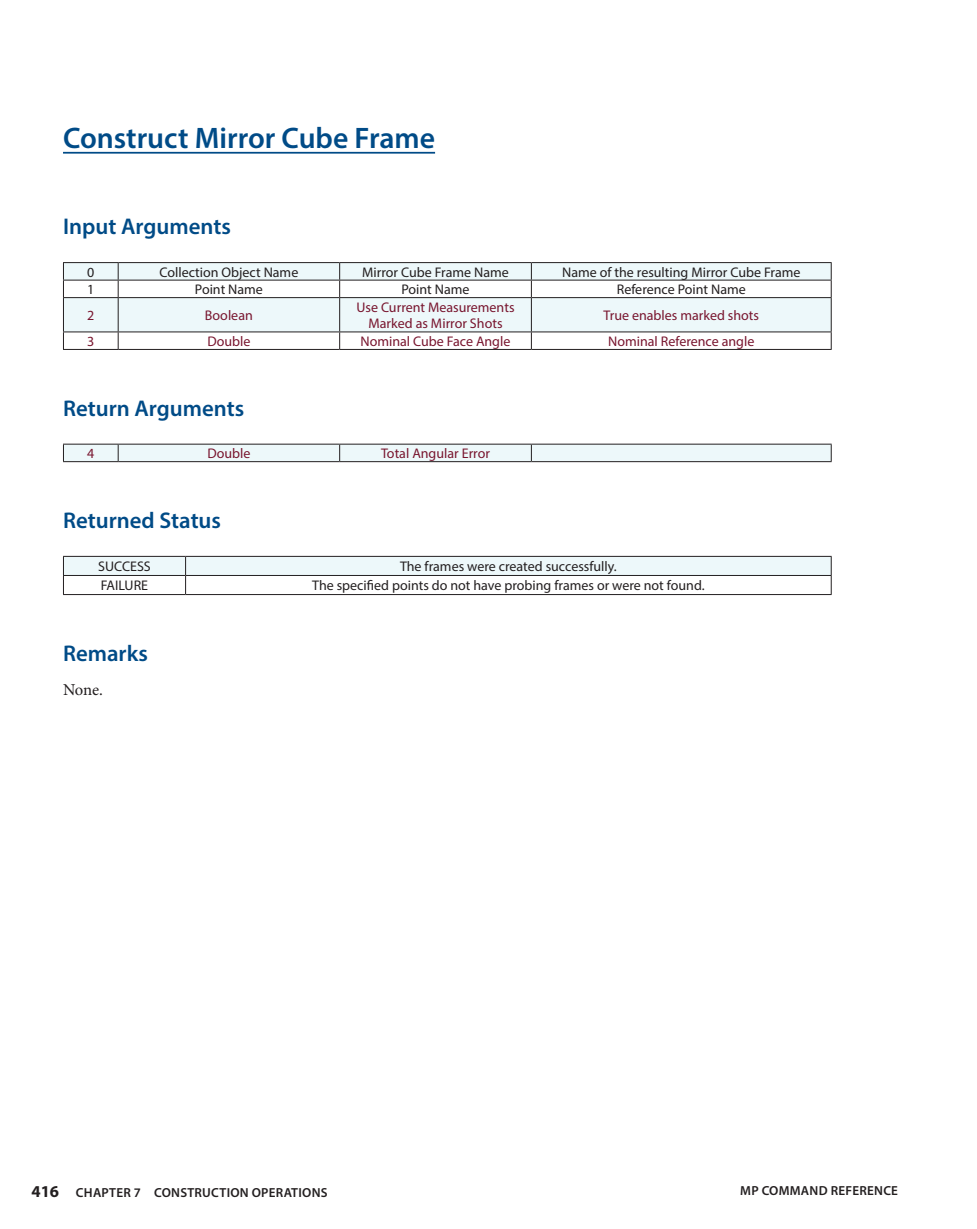
<style>
.page{position:relative;width:977px;height:1229px;background:#fff}
.page>*{position:absolute;margin:0;border:0;box-sizing:border-box;transform-origin:0 0}
.MP_Command_2{font:600 29.75px "Myriad Pro";color:#004b87}
.Sections{font:600 22.75px "Myriad Pro";color:#004b87}
.t1{font:16.62px "Minion Pro";color:#231f20}
.Cell_Body{font:14px "Myriad Pro";color:#231f20}
.Cell_Body-2{font:14px/16.8px "Myriad Pro";color:#78152e;text-align:center}
.t2{font:600 13.12px "Myriad Pro";letter-spacing:.02em;color:#231f20}
.s1{font-weight:700;font-size:16.62px}
</style>
<div class="page">
<hr style="left:63px;top:152px;width:372px;height:2px;background:#004b87">
<svg style="left:64px;top:263px;width:766px;height:68px;fill:#edf8fa"></svg>
<hr style="left:63px;top:262px;width:55px;height:1px;background:#231f20">
<hr style="left:118px;top:262px;width:222px;height:1px;background:#231f20">
<hr style="left:340px;top:262px;width:191px;height:1px;background:#231f20">
<hr style="left:531px;top:262px;width:300px;height:1px;background:#231f20">
<hr style="left:63px;top:280px;width:55px;height:1px;background:#231f20">
<svg style="left:63px;top:263px;width:1px;height:34px"></svg>
<hr style="left:118px;top:280px;width:222px;height:1px;background:#231f20">
<svg style="left:118px;top:263px;width:1px;height:34px"></svg>
<hr style="left:340px;top:280px;width:191px;height:1px;background:#231f20">
<svg style="left:339px;top:263px;width:1px;height:34px"></svg>
<hr style="left:531px;top:280px;width:300px;height:1px;background:#231f20">
<svg style="left:531px;top:263px;width:1px;height:34px"></svg>
<svg style="left:830px;top:263px;width:1px;height:34px"></svg>
<hr style="left:63px;top:297px;width:55px;height:1px;background:#231f20">
<hr style="left:63px;top:298px;width:1px;height:33px;background:#231f20">
<hr style="left:118px;top:297px;width:222px;height:1px;background:#231f20">
<hr style="left:118px;top:298px;width:1px;height:33px;background:#231f20">
<hr style="left:340px;top:297px;width:191px;height:1px;background:#231f20">
<hr style="left:339px;top:298px;width:1px;height:33px;background:#231f20">
<hr style="left:531px;top:297px;width:300px;height:1px;background:#231f20">
<hr style="left:531px;top:298px;width:1px;height:33px;background:#231f20">
<hr style="left:830px;top:298px;width:1px;height:33px;background:#231f20">
<hr style="left:63px;top:331px;width:55px;height:1px;background:#231f20">
<svg style="left:63px;top:332px;width:1px;height:17px"></svg>
<hr style="left:118px;top:331px;width:222px;height:1px;background:#231f20">
<svg style="left:118px;top:332px;width:1px;height:17px"></svg>
<hr style="left:340px;top:331px;width:191px;height:1px;background:#231f20">
<svg style="left:339px;top:332px;width:1px;height:17px"></svg>
<hr style="left:531px;top:331px;width:300px;height:1px;background:#231f20">
<svg style="left:531px;top:332px;width:1px;height:17px"></svg>
<svg style="left:830px;top:332px;width:1px;height:17px"></svg>
<hr style="left:63px;top:349px;width:55px;height:1px;background:#231f20">
<hr style="left:118px;top:349px;width:222px;height:1px;background:#231f20">
<hr style="left:340px;top:349px;width:191px;height:1px;background:#231f20">
<hr style="left:531px;top:349px;width:300px;height:1px;background:#231f20">
<svg style="left:63px;top:444px;width:768px;height:17px;background:#e2edef"></svg>
<hr style="left:63px;top:461px;width:55px;height:1px;background:#231f20">
<hr style="left:118px;top:461px;width:222px;height:1px;background:#231f20">
<hr style="left:340px;top:461px;width:191px;height:1px;background:#231f20">
<hr style="left:531px;top:461px;width:300px;height:1px;background:#231f20">
<svg style="left:63px;top:556px;width:768px;height:38px"></svg>
<hr style="left:63px;top:594px;width:123px;height:1px;background:#231f20">
<hr style="left:186px;top:594px;width:645px;height:1px;background:#231f20">
<p class="MP_Command_2" style="left:63px;top:119px;width:373px">Construct Mirror Cube Frame</p>
<p class="Sections" style="left:63px;top:212px;width:169px">Input Arguments</p>
<p class="Cell_Body" style="left:87px;top:263px;width:9px">0</p>
<p class="Cell_Body" style="left:159px;top:263px;width:140px">Collection Object Name</p>
<p class="Cell_Body" style="left:362px;top:263px;width:148px">Mirror Cube Frame Name</p>
<p class="Cell_Body" style="left:562px;top:263px;width:240px">Name of the resulting Mirror Cube Frame</p>
<p class="Cell_Body" style="left:87px;top:281px;width:9px">1</p>
<p class="Cell_Body" style="left:195px;top:281px;width:70px">Point Name</p>
<p class="Cell_Body" style="left:401px;top:281px;width:70px">Point Name</p>
<p class="Cell_Body" style="left:616px;top:281px;width:130px">Reference Point Name</p>
<p class="Cell_Body-2" style="left:87px;top:307px;width:9px">2</p>
<p class="Cell_Body-2" style="left:205px;top:307px;width:49px">Boolean</p>
<p class="Cell_Body-2" style="left:356px;top:298px;width:159px">Use Current Measurements<br>Marked as Mirror Shots</p>
<p class="Cell_Body-2" style="left:603px;top:307px;width:157px">True enables marked shots</p>
<p class="Cell_Body-2" style="left:87px;top:332px;width:9px">3</p>
<p class="Cell_Body-2" style="left:207px;top:332px;width:45px">Double</p>
<p class="Cell_Body-2" style="left:360px;top:332px;width:151px">Nominal Cube Face Angle</p>
<p class="Cell_Body-2" style="left:608px;top:332px;width:148px">Nominal Reference angle</p>
<p class="Sections" style="left:63px;top:393px;width:183px">Return Arguments</p>
<p class="Cell_Body-2" style="left:87px;top:445px;width:9px">4</p>
<p class="Cell_Body-2" style="left:207px;top:445px;width:45px">Double</p>
<p class="Cell_Body-2" style="left:381px;top:445px;width:110px">Total Angular Error</p>
<p class="Sections" style="left:63px;top:506px;width:159px">Returned Status</p>
<p class="Cell_Body" style="left:98px;top:558px;width:54px">SUCCESS</p>
<p class="Cell_Body" style="left:400px;top:558px;width:218px">The frames were created successfully.</p>
<p class="Cell_Body" style="left:101px;top:577px;width:49px">FAILURE</p>
<p class="Cell_Body" style="left:312px;top:577px;width:394px">The specified points do not have probing frames or were not found.</p>
<p class="Sections" style="left:63px;top:638px;width:86px">Remarks</p>
<p class="t1" style="left:63px;top:678px;width:41px">None.</p>
<p class="t2" style="left:32px;top:1184px;width:139px"><span class="s1">416</span> CHAPTER 7 Construction</p>
<p class="t2" style="left:252px;top:1184px;width:18px">Operations</p>
<p class="t2" style="left:740px;top:1182px;width:159px">MP COMMAND REFERENCE</p>
</div>
